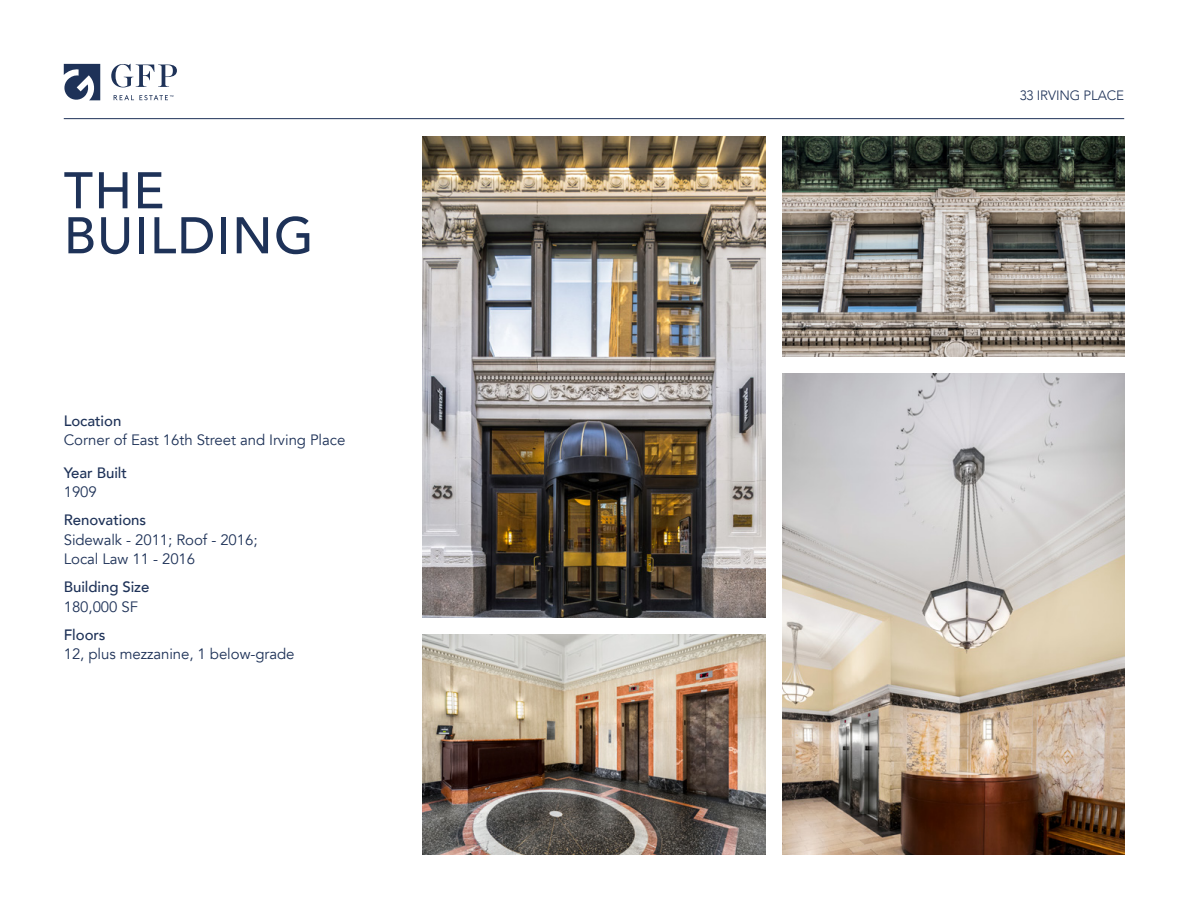
<style>
.page{position:relative;width:1188px;height:918px;background:#fff}
.page>*{position:absolute;margin:0;border:0;box-sizing:border-box;transform-origin:0 0}
.t1{font:500 51px/45px "Avenir";letter-spacing:.025em;color:#1e3258}
.t2{font:15px/19.5px "Avenir";letter-spacing:-.005em;color:#1e3258}
.t3{font:500 15px "Avenir";letter-spacing:-.005em;color:#1e3258}
.t4{font:300 13.5px "Avenir";letter-spacing:-.01em;color:#1e3258}
.t5{font:4.05px "Avenir";color:#1e3258}
</style>
<div class="page">
<img style="left:782px;top:373px;width:342px;height:481px">
<img style="left:423px;top:137px;width:342px;height:481px">
<img style="left:782px;top:137px;width:342px;height:219px">
<img style="left:423px;top:635px;width:342px;height:219px">
<hr style="left:64px;top:118px;width:1060px;height:1px;background:#1e3258">
<svg style="left:64px;top:64px;width:36px;height:36px"></svg>
<svg style="left:114px;top:95px;width:54px;height:5px"></svg>
<svg style="left:111px;top:64px;width:66px;height:23px"></svg>
<p class="t5" style="left:170px;top:93px;width:5px">™</p>
<p class="t4" style="left:1020px;top:88px;width:106px">33 IRVING PLACE</p>
<h1 class="t1" style="left:64px;top:165px;width:251px">THE<br>BUILDING</h1>
<p class="t3" style="left:64px;top:408px;width:59px">Location</p>
<p class="t2" style="left:64px;top:431px;width:283px">Corner of East 16th Street and Irving Place</p>
<p class="t3" style="left:64px;top:459px;width:65px">Year Built</p>
<p class="t2" style="left:64px;top:483px;width:35px">1909</p>
<p class="t3" style="left:64px;top:507px;width:84px">Renovations</p>
<p class="t2" style="left:64px;top:530px;width:195px">Sidewalk - 2011; Roof - 2016;<br>Local Law 11 - 2016</p>
<p class="t3" style="left:64px;top:574px;width:87px">Building Size</p>
<p class="t2" style="left:64px;top:597px;width:76px">180,000 SF</p>
<p class="t3" style="left:64px;top:621px;width:43px">Floors</p>
<p class="t2" style="left:64px;top:645px;width:232px">12, plus mezzanine, 1 below-grade</p>
</div>
